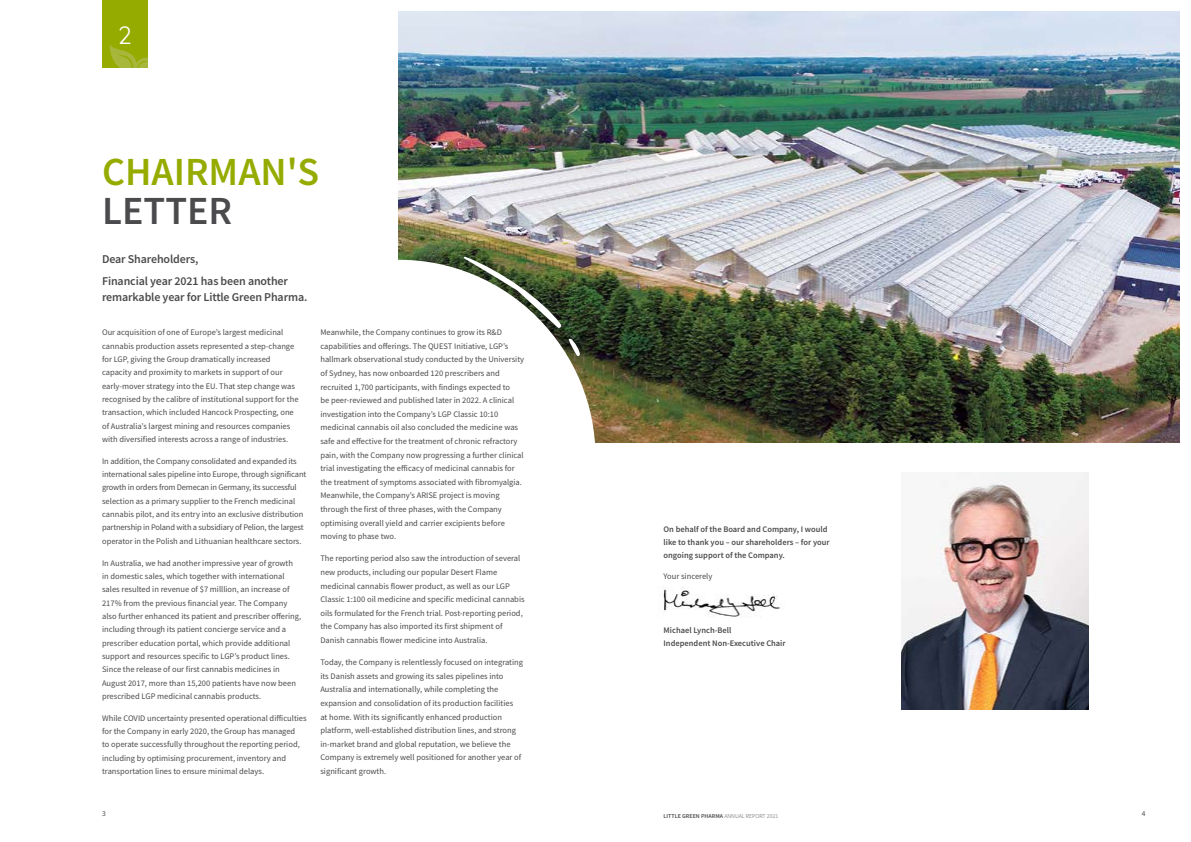
<style>
.page{position:relative;width:1191px;height:842px;background:#fff}
.page>*{position:absolute;margin:0;border:0;box-sizing:border-box;transform-origin:0 0}
.t1{font:600 39.9px "Source Sans Pro";color:#96ab00}
.t2{font:600 39.9px "Source Sans Pro";color:#4b4b4d}
.t3{font:24.4px "Quicksand";color:#fff}
.t4{font:600 12px/21.6px "Source Sans Pro";letter-spacing:-.01em;color:#4b4b4d}
.t5{font:8.5px/13.6px "Source Sans Pro";color:#4b4b4d}
.t6{font:600 8.5px/13px "Source Sans Pro";color:#4b4b4d}
.t7{font:7.5px "Source Sans Pro";color:#4b4b4d}
.t8{font:600 6px "Source Sans Pro";color:#4b4b4d}
.s1{font-family:"Source Sans Variable";font-weight:400}
</style>
<div class="page">
<img style="left:663px;top:587px;width:118px;height:31px">
<img style="left:399px;top:11px;width:780px;height:431px">
<img style="left:398px;top:234px;width:222px;height:209px">
<img style="left:463px;top:257px;width:99px;height:72px">
<svg style="left:568px;top:338px;width:12px;height:19px"></svg>
<img style="left:901px;top:472px;width:188px;height:238px">
<div style="left:102px;top:0;width:46px;height:67px;background:#96ab00"></div>
<svg style="left:110px;top:45px;width:38px;height:22px"></svg>
<h2 class="t3" style="left:118px;top:17px;width:15px">2</h2>
<h1 class="t1" style="left:102px;top:145px;width:218px">CHAIRMAN'S</h1>
<h1 class="t2" style="left:102px;top:185px;width:132px">LETTER</h1>
<h3 class="t4" style="left:102px;top:248px;width:187px">Dear Shareholders,<br>Financial year 2021 has been another</h3>
<h3 class="t4" style="left:102px;top:286px;width:207px">remarkable year for Little Green Pharma.</h3>
<p class="t5" style="left:102px;top:326px;width:198px;line-height:13.3px">Our acquisition of one of Europe’s largest medicinal cannabis production assets represented a step-change for LGP, giving the Group dramatically increased capacity and proximity to markets in support of our early-mover strategy into the EU. That step change was recognised by the calibre of institutional support for the transaction, which included Hancock Prospecting, one of Australia’s largest mining and resources companies with diversified interests across a range of industries.</p>
<p class="t5" style="left:102px;top:454px;width:206px;line-height:13.3px">In addition, the Company consolidated and expanded its international sales pipeline into Europe, through significant growth in orders from Demecan in Germany, its successful selection as a primary supplier to the French medicinal cannabis pilot, and its entry into an exclusive distribution partnership in Poland with a subsidiary of Pelion, the largest operator in the Polish and Lithuanian healthcare sectors.</p>
<p class="t5" style="left:102px;top:556px;width:201px;line-height:13.3px">In Australia, we had another impressive year of growth in domestic sales, which together with international sales resulted in revenue of $7 milllion, an increase of 217% from the previous financial year. The Company also further enhanced its patient and prescriber offering, including through its patient concierge service and a prescriber education portal, which provide additional support and resources specific to LGP’s product lines.<br>Since the release of our first cannabis medicines in August 2017, more than 15,200 patients have now been prescribed LGP medicinal cannabis products.</p>
<p class="t5" style="left:102px;top:711px;width:206px;line-height:13.3px">While COVID uncertainty presented operational difficulties for the Company in early 2020, the Group has managed<br>to operate successfully throughout the reporting period, including by optimising procurement, inventory and transportation lines to ensure minimal delays.</p>
<p class="t7" style="left:102px;top:809px;width:5px">3</p>
<p class="t5" style="left:320px;top:326px;width:205px">Meanwhile, the Company continues to grow its R&amp;D capabilities and offerings. The QUEST Initiative, LGP’s hallmark observational study conducted by the University of Sydney, has now onboarded 120 prescribers and recruited 1,700 participants, with findings expected to<br>be peer-reviewed and published later in 2022. A clinical investigation into the Company’s LGP Classic 10:10 medicinal cannabis oil also concluded the medicine was safe and effective for the treatment of chronic refractory pain, with the Company now progressing a further clinical trial investigating the efficacy of medicinal cannabis for the treatment of symptoms associated with fibromyalgia.<br>Meanwhile, the Company’s ARISE project is moving through the first of three phases, with the Company optimising overall yield and carrier excipients before moving to phase two.</p>
<p class="t5" style="left:320px;top:552px;width:206px">The reporting period also saw the introduction of several new products, including our popular Desert Flame medicinal cannabis flower product, as well as our LGP Classic 1:100 oil medicine and specific medicinal cannabis oils formulated for the French trial. Post-reporting period, the Company has also imported its first shipment of Danish cannabis flower medicine into Australia.</p>
<p class="t5" style="left:320px;top:655px;width:204px">Today, the Company is relentlessly focused on integrating its Danish assets and growing its sales pipelines into Australia and internationally, while completing the expansion and consolidation of its production facilities<br>at home. With its significantly enhanced production platform, well-established distribution lines, and strong in-market brand and global reputation, we believe the Company is extremely well positioned for another year of significant growth.</p>
<p class="t6" style="left:663px;top:522px;width:168px">On behalf of the Board and Company, I would like to thank you – our shareholders – for your ongoing support of the Company.</p>
<p class="t5" style="left:663px;top:569px;width:50px">Your sincerely</p>
<p class="t6" style="left:663px;top:624px;width:124px">Michael Lynch-Bell<br>Independent Non-Executive Chair</p>
<p class="t8" style="left:663px;top:812px;width:116px">LITTLE GREEN PHARMA <span class="s1">ANNUAL REPORT 2021</span></p>
<p class="t7" style="left:1141px;top:809px;width:5px">4</p>
</div>
